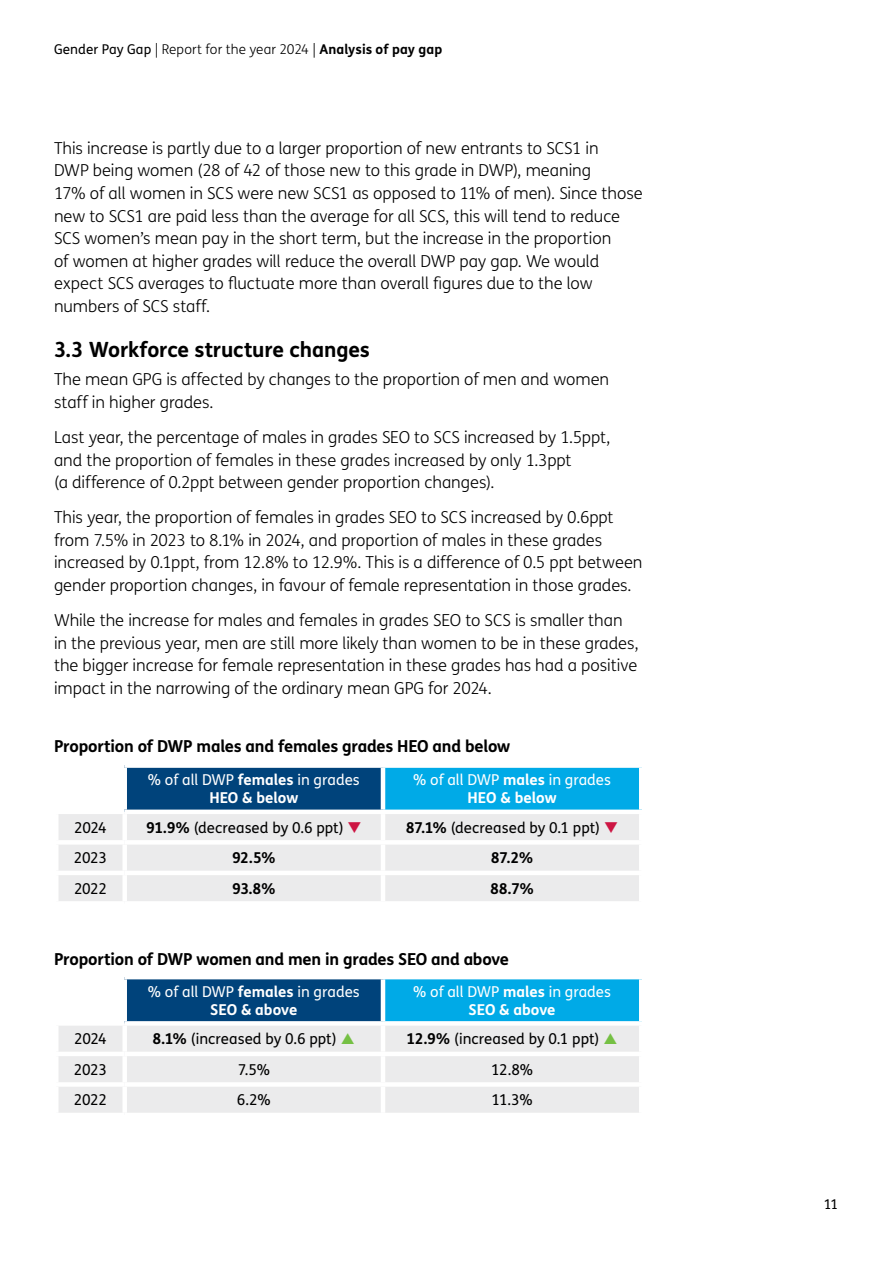
<style>
.page{position:relative;width:893px;height:1263px;background:#fff}
.page>*{position:absolute;margin:0;border:0;box-sizing:border-box;transform-origin:0 0}
.Body{font:700 21px "FS Me";letter-spacing:-.01em;color:#000}
.Body-2{font:300 16.5px/22.5px "FS Me";letter-spacing:-.005em;color:#000}
.Body-3{font:700 16.5px "FS Me";letter-spacing:-.015em;color:#000}
.Table_Text{font:15px "FS Me";color:#000}
.Table_Text-2{font:15px/18px "FS Me";color:#fff;text-align:center}
.Table_Text-3{font:700 15px "FS Me";letter-spacing:-.035em;color:#000}
.t1{font:300 13.5px "FS Me";letter-spacing:.005em;color:#000}
.t2{font:13.5px "FS Me";color:#000}
.s1{font-weight:400}
.s2{font-weight:700}
.s3{color:#cd1543}
</style>
<div class="page">
<div style="left:125px;top:765px;width:258px;height:47px;background:#00437b"></div>
<div style="left:383px;top:765px;width:258px;height:47px;background:#00aae7"></div>
<div style="left:58px;top:814px;width:581px;height:87px;background:#ebebec"></div>
<div style="left:122px;top:814px;width:5px;height:26px;background:#fff"></div>
<hr style="left:381px;top:814px;width:4px;height:26px;background:#fff">
<div style="left:54px;top:840px;width:71px;height:5px;background:#fff"></div>
<div style="left:125px;top:840px;width:258px;height:5px;background:#fff"></div>
<div style="left:122px;top:845px;width:5px;height:26px;background:#fff"></div>
<div style="left:383px;top:840px;width:260px;height:5px;background:#fff"></div>
<hr style="left:381px;top:845px;width:4px;height:26px;background:#fff">
<hr style="left:54px;top:871px;width:71px;height:4px;background:#fff">
<hr style="left:125px;top:871px;width:258px;height:4px;background:#fff">
<div style="left:122px;top:875px;width:5px;height:26px;background:#fff"></div>
<hr style="left:383px;top:871px;width:260px;height:4px;background:#fff">
<hr style="left:381px;top:875px;width:4px;height:26px;background:#fff">
<div style="left:125px;top:763px;width:258px;height:5px;background:#fff"></div>
<div style="left:122px;top:768px;width:5px;height:41px;background:#fff"></div>
<div style="left:383px;top:763px;width:260px;height:5px;background:#fff"></div>
<hr style="left:381px;top:768px;width:4px;height:41px;background:#fff">
<hr style="left:639px;top:768px;width:4px;height:41px;background:#fff">
<div style="left:125px;top:809px;width:258px;height:5px;background:#fff"></div>
<div style="left:383px;top:809px;width:260px;height:5px;background:#fff"></div>
<div style="left:125px;top:977px;width:258px;height:46px;background:#00437b"></div>
<div style="left:383px;top:977px;width:258px;height:46px;background:#00aae7"></div>
<div style="left:58px;top:1026px;width:581px;height:87px;background:#ebebec"></div>
<hr style="left:125px;top:975px;width:258px;height:4px;background:#fff">
<div style="left:122px;top:979px;width:5px;height:42px;background:#fff"></div>
<hr style="left:383px;top:975px;width:260px;height:4px;background:#fff">
<hr style="left:381px;top:979px;width:4px;height:42px;background:#fff">
<hr style="left:639px;top:979px;width:4px;height:42px;background:#fff">
<div style="left:125px;top:1021px;width:258px;height:5px;background:#fff"></div>
<div style="left:122px;top:1026px;width:5px;height:26px;background:#fff"></div>
<div style="left:383px;top:1021px;width:260px;height:5px;background:#fff"></div>
<hr style="left:381px;top:1026px;width:4px;height:26px;background:#fff">
<hr style="left:54px;top:1052px;width:71px;height:4px;background:#fff">
<hr style="left:125px;top:1052px;width:258px;height:4px;background:#fff">
<div style="left:122px;top:1056px;width:5px;height:26px;background:#fff"></div>
<hr style="left:383px;top:1052px;width:260px;height:4px;background:#fff">
<hr style="left:381px;top:1056px;width:4px;height:26px;background:#fff">
<div style="left:54px;top:1082px;width:71px;height:5px;background:#fff"></div>
<div style="left:125px;top:1082px;width:258px;height:5px;background:#fff"></div>
<div style="left:122px;top:1087px;width:5px;height:26px;background:#fff"></div>
<div style="left:383px;top:1082px;width:260px;height:5px;background:#fff"></div>
<hr style="left:381px;top:1087px;width:4px;height:26px;background:#fff">
<svg style="left:341px;top:1033px;width:13px;height:11px"></svg>
<svg style="left:604px;top:1033px;width:13px;height:11px"></svg>
<h1 class="t1" style="left:54px;top:40px;width:390px"><span class="s1">Gender Pay Gap</span> | Report for the year 2024 | <span class="s2">Analysis of pay gap</span></h1>
<p class="Body-2" style="left:54px;top:136px;width:590px">This increase is partly due to a larger proportion of new entrants to SCS1 in<br>DWP being women (28 of 42 of those new to this grade in DWP), meaning<br>17% of all women in SCS were new SCS1 as opposed to 11% of men). Since those new to SCS1 are paid less than the average for all SCS, this will tend to reduce SCS women’s mean pay in the short term, but the increase in the proportion<br>of women at higher grades will reduce the overall DWP pay gap. We would expect SCS averages to fluctuate more than overall figures due to the low numbers of SCS staff.</p>
<p class="Body" style="left:54px;top:333px;width:317px">3.3 Workforce structure changes</p>
<p class="Body-2" style="left:54px;top:368px;width:557px">The mean GPG is affected by changes to the proportion of men and women staff in higher grades.</p>
<p class="Body-2" style="left:54px;top:426px;width:558px">Last year, the percentage of males in grades SEO to SCS increased by 1.5ppt, and the proportion of females in these grades increased by only 1.3ppt<br>(a difference of 0.2ppt between gender proportion changes).</p>
<p class="Body-2" style="left:54px;top:506px;width:590px">This year, the proportion of females in grades SEO to SCS increased by 0.6ppt from 7.5% in 2023 to 8.1% in 2024, and proportion of males in these grades increased by 0.1ppt, from 12.8% to 12.9%. This is a difference of 0.5 ppt between gender proportion changes, in favour of female representation in those grades.</p>
<p class="Body-2" style="left:54px;top:609px;width:586px">While the increase for males and females in grades SEO to SCS is smaller than in the previous year, men are still more likely than women to be in these grades, the bigger increase for female representation in these grades has had a positive impact in the narrowing of the ordinary mean GPG for 2024.</p>
<p class="Body-3" style="left:54px;top:733px;width:458px">Proportion of DWP males and females grades HEO and below</p>
<p class="Table_Text-2" style="left:148px;top:771px;width:213px">% of all DWP <span class="s2">females</span> in grades<br><span class="s2">HEO &amp; below</span></p>
<p class="Table_Text-2" style="left:413px;top:771px;width:199px">% of all DWP <span class="s2">males</span> in grades<br><span class="s2">HEO &amp; below</span></p>
<p class="Table_Text" style="left:74px;top:817px;width:34px">2024</p>
<p class="Table_Text" style="left:146px;top:817px;width:217px"><span class="s2">91.9%</span> (decreased by 0.6 ppt) <span class="s3">❑</span></p>
<p class="Table_Text" style="left:406px;top:817px;width:214px"><span class="s2">87.1%</span> (decreased by 0.1 ppt) <span class="s3">❑</span></p>
<p class="Table_Text" style="left:74px;top:848px;width:35px">2023</p>
<p class="Table_Text-3" style="left:232px;top:846px;width:45px">92.5%</p>
<p class="Table_Text-3" style="left:491px;top:846px;width:44px">87.2%</p>
<p class="Table_Text" style="left:74px;top:878px;width:35px">2022</p>
<p class="Table_Text-3" style="left:232px;top:877px;width:45px">93.8%</p>
<p class="Table_Text-3" style="left:490px;top:877px;width:45px">88.7%</p>
<p class="Body-3" style="left:54px;top:947px;width:457px">Proportion of DWP women and men in grades SEO and above</p>
<p class="Table_Text-2" style="left:148px;top:982px;width:213px">% of all DWP <span class="s2">females</span> in grades<br><span class="s2">SEO &amp; above</span></p>
<p class="Table_Text-2" style="left:413px;top:982px;width:199px">% of all DWP <span class="s2">males</span> in grades<br><span class="s2">SEO &amp; above</span></p>
<p class="Table_Text" style="left:74px;top:1029px;width:34px">2024</p>
<p class="Table_Text" style="left:153px;top:1029px;width:186px"><span class="s2">8.1%</span> (increased by 0.6 ppt)</p>
<p class="Table_Text" style="left:406px;top:1029px;width:195px"><span class="s2">12.9%</span> (increased by 0.1 ppt)</p>
<p class="Table_Text" style="left:74px;top:1059px;width:35px">2023</p>
<p class="Table_Text" style="left:238px;top:1059px;width:34px">7.5%</p>
<p class="Table_Text" style="left:491px;top:1059px;width:43px">12.8%</p>
<p class="Table_Text" style="left:74px;top:1090px;width:35px">2022</p>
<p class="Table_Text" style="left:237px;top:1090px;width:35px">6.2%</p>
<p class="Table_Text" style="left:492px;top:1090px;width:43px">11.3%</p>
<p class="t2" style="left:824px;top:1195px;width:16px">11</p>
</div>
